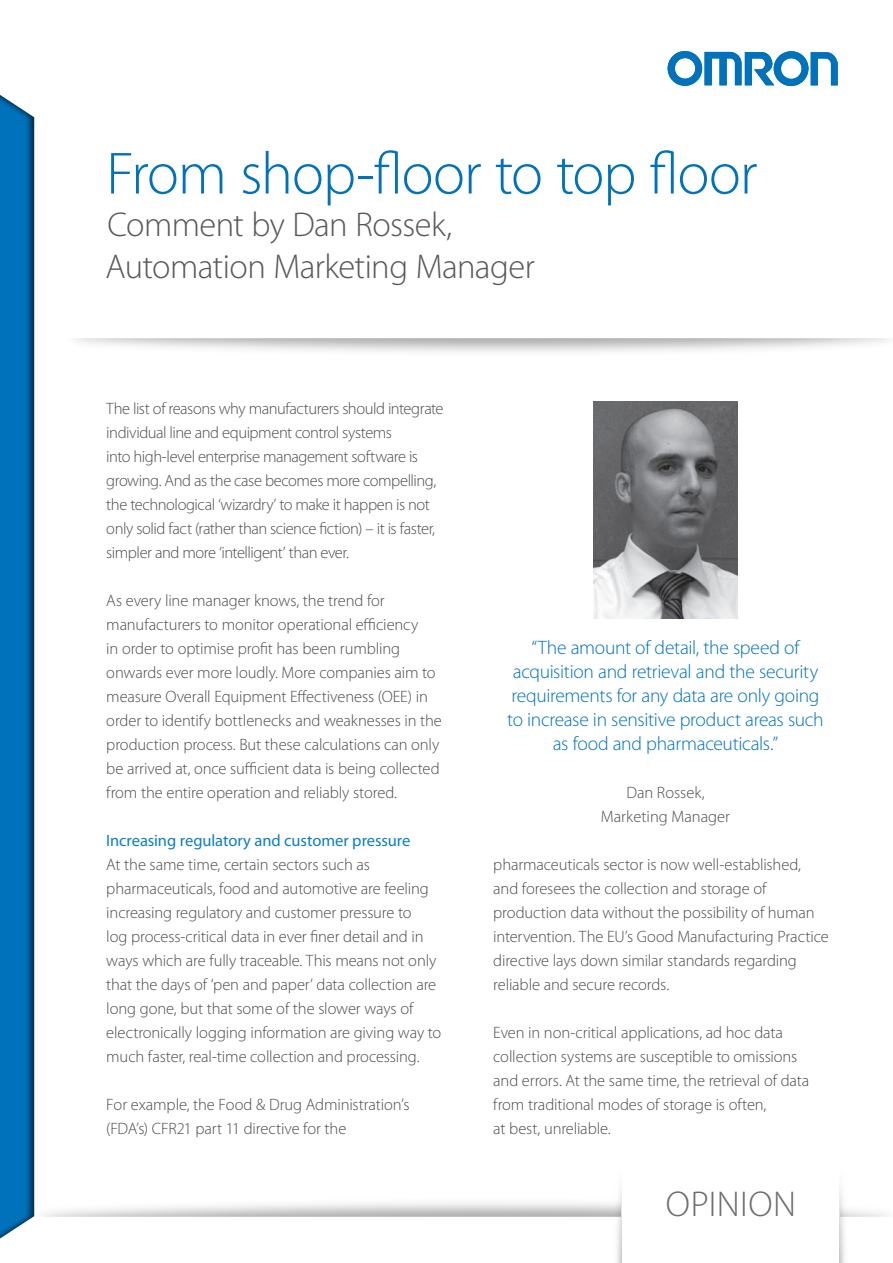
<style>
.page{position:relative;width:893px;height:1263px;background:#fff}
.page>*{position:absolute;margin:0;border:0;box-sizing:border-box;transform-origin:0 0}
.Heading_groot{font:300 60px "Myriad Pro";letter-spacing:-.015em;color:#0072bc}
.COVER_index_title_bi{font:300 36px "Myriad Pro";letter-spacing:.015em;color:#6c6d70}
.Heading_groot-2{font:300 34.5px/42px "Myriad Pro";letter-spacing:-.015em;color:#57585a}
.Platte_tekst{font:300 19.5px/24px "Myriad Pro";letter-spacing:-.015em;color:#0072bc;text-align:center}
.TEMPLATE_10_body_cop{font:300 16.5px/24px "Myriad Pro";letter-spacing:-.01em;color:#4b4c4d}
.TEMPLATE_10_body_cop-2{font:300 16.5px/24px "Myriad Pro";letter-spacing:-.03em;color:#4b4c4d}
.s1{font-weight:400;color:#0d7ec3}
</style>
<div class="page">
<svg style="left:668px;top:51px;width:170px;height:35px"></svg>
<div style="left:0;top:77px;width:34px;height:1186px;background:#231f20;opacity:.75"></div>
<img style="left:590px;top:1176px;width:32px;height:87px">
<img style="left:840px;top:1177px;width:31px;height:86px">
<img style="left:593px;top:401px;width:145px;height:217px">
<p class="Heading_groot" style="left:106px;top:141px;width:653px">From shop-floor to top floor</p>
<p class="Heading_groot-2" style="left:106px;top:204px;width:431px">Comment by Dan Rossek,<br>Automation Marketing Manager</p>
<p class="TEMPLATE_10_body_cop-2" style="left:106px;top:397px;width:339px">The list of reasons why manufacturers should integrate individual line and equipment control systems<br>into high-level enterprise management software is growing. And as the case becomes more compelling, the technological ‘wizardry’ to make it happen is not only solid fact (rather than science fiction) – it is faster, simpler and more ‘intelligent’ than ever.</p>
<p class="TEMPLATE_10_body_cop" style="left:106px;top:589px;width:337px">As every line manager knows, the trend for manufacturers to monitor operational efficiency<br>in order to optimise profit has been rumbling onwards ever more loudly. More companies aim to measure Overall Equipment Effectiveness (OEE) in order to identify bottlenecks and weaknesses in the production process. But these calculations can only be arrived at, once sufficient data is being collected from the entire operation and reliably stored.</p>
<p class="TEMPLATE_10_body_cop" style="left:106px;top:829px;width:337px"><span class="s1">Increasing regulatory and customer pressure<br></span>At the same time, certain sectors such as pharmaceuticals, food and automotive are feeling increasing regulatory and customer pressure to<br>log process-critical data in ever finer detail and in ways which are fully traceable. This means not only that the days of ‘pen and paper’ data collection are long gone, but that some of the slower ways of electronically logging information are giving way to much faster, real-time collection and processing.</p>
<p class="TEMPLATE_10_body_cop" style="left:106px;top:1093px;width:305px">For example, the Food &amp; Drug Administration’s (FDA’s) CFR21 part 11 directive for the</p>
<p class="Platte_tekst" style="left:507px;top:636px;width:318px">“The amount of detail, the speed of acquisition and retrieval and the security requirements for any data are only going to increase in sensitive product areas such as food and pharmaceuticals.”</p>
<p class="TEMPLATE_10_body_cop" style="left:626px;top:781px;width:80px">Dan Rossek,</p>
<p class="TEMPLATE_10_body_cop" style="left:601px;top:805px;width:131px">Marketing Manager</p>
<p class="TEMPLATE_10_body_cop" style="left:493px;top:853px;width:337px">pharmaceuticals sector is now well-established, and foresees the collection and storage of production data without the possibility of human intervention. The EU’s Good Manufacturing Practice directive lays down similar standards regarding reliable and secure records.</p>
<p class="TEMPLATE_10_body_cop" style="left:493px;top:1021px;width:318px">Even in non-critical applications, ad hoc data collection systems are susceptible to omissions and errors. At the same time, the retrieval of data from traditional modes of storage is often,<br>at best, unreliable.</p>
<p class="COVER_index_title_bi" style="left:666px;top:1184px;width:132px">OPINION</p>
</div>
